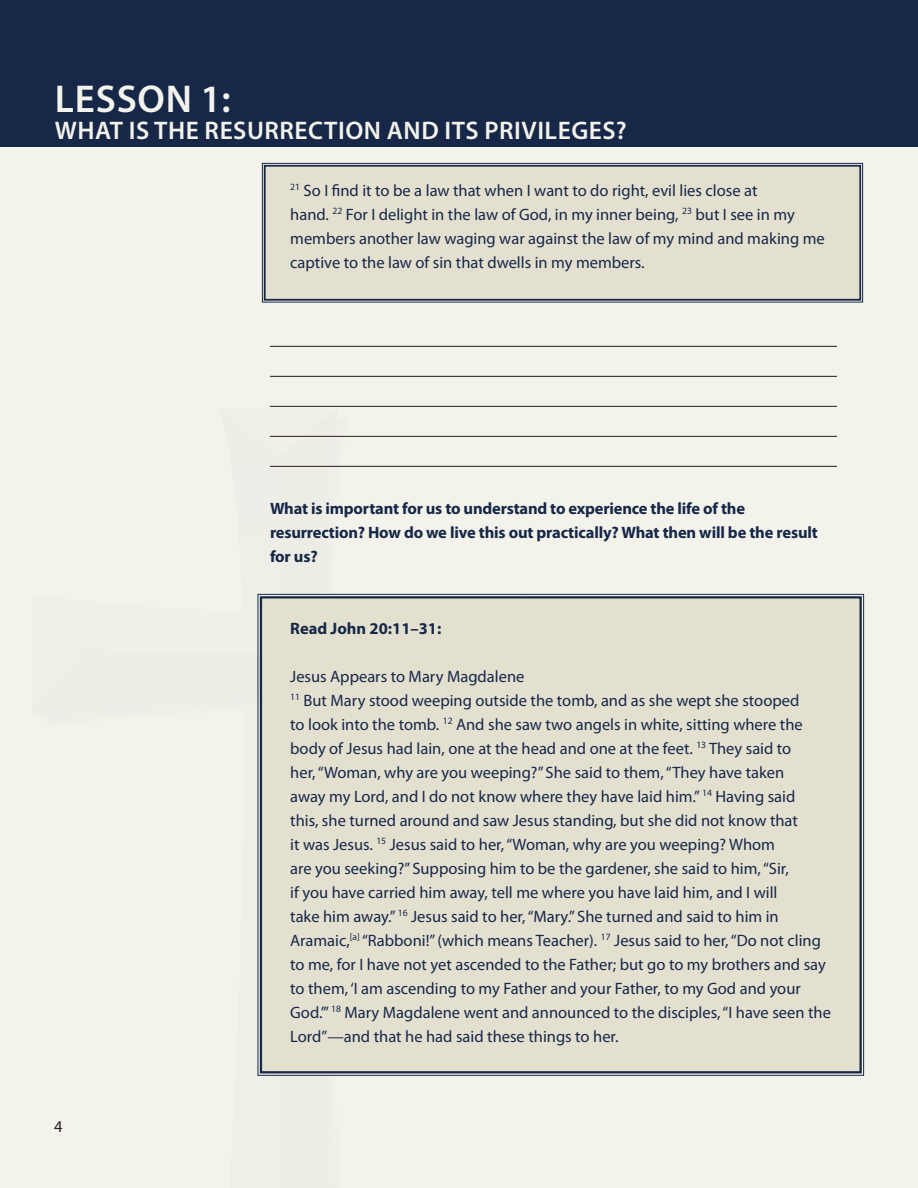
<style>
.page{position:relative;width:918px;height:1188px;background:#f3f2eb}
.page>*{position:absolute;margin:0;border:0;box-sizing:border-box;transform-origin:0 0}
.t1{font:600 38.85px "Myriad Pro";letter-spacing:.02em;color:#f3f2eb}
.t2{font:600 25.5px "Myriad Pro";letter-spacing:.02em;color:#f3f2eb}
.t3{font:16.5px/24px "Myriad Pro";color:#162748}
.t4{font:700 16.5px/24px "Myriad Pro";letter-spacing:-.01em;color:#162748}
.t5{font:16.5px "Myriad Pro";color:#231f20}
</style>
<div class="page">
<div style="left:0;top:0;width:918px;height:147px;background:#162748"></div>
<div style="left:262px;top:163px;width:601px;height:140px;background:#e4e0d0"></div>
<div style="left:264px;top:165px;width:597px;height:136px;border:2px solid #162748"></div>
<div style="left:257px;top:594px;width:607px;height:482px;background:#e4e0d0"></div>
<div style="left:260px;top:596px;width:602px;height:477px;border:2px solid #162748"></div>
<hr style="left:270px;top:346px;width:567px;height:1px;background:#231f20">
<hr style="left:270px;top:376px;width:567px;height:1px;background:#231f20">
<hr style="left:270px;top:406px;width:567px;height:1px;background:#231f20">
<hr style="left:270px;top:436px;width:567px;height:1px;background:#231f20">
<hr style="left:270px;top:466px;width:567px;height:1px;background:#231f20">
<h1 class="t1" style="left:55px;top:75px;width:177px">LESSON 1:</h1>
<h2 class="t2" style="left:55px;top:115px;width:574px">WHAT IS THE RESURRECTION AND ITS PRIVILEGES?</h2>
<p class="t3" style="left:290px;top:178px;width:536px"><sup>21</sup> So I find it to be a law that when I want to do right, evil lies close at<br>hand. <sup>22</sup> For I delight in the law of God, in my inner being, <sup>23</sup> but I see in my members another law waging war against the law of my mind and making me captive to the law of sin that dwells in my members.</p>
<p class="t4" style="left:270px;top:496px;width:549px">What is important for us to understand to experience the life of the resurrection? How do we live this out practically? What then will be the result for us?</p>
<p class="t5" style="left:54px;top:1116px;width:10px">4</p>
<p class="t4" style="left:290px;top:616px;width:153px">Read John 20:11–31:</p>
<p class="t3" style="left:290px;top:664px;width:542px">Jesus Appears to Mary Magdalene<br><sup>11</sup> But Mary stood weeping outside the tomb, and as she wept she stooped<br>to look into the tomb. <sup>12</sup> And she saw two angels in white, sitting where the body of Jesus had lain, one at the head and one at the feet. <sup>13</sup> They said to<br>her, “Woman, why are you weeping?” She said to them, “They have taken<br>away my Lord, and I do not know where they have laid him.” <sup>14</sup> Having said<br>this, she turned around and saw Jesus standing, but she did not know that<br>it was Jesus. <sup>15</sup> Jesus said to her, “Woman, why are you weeping? Whom<br>are you seeking?” Supposing him to be the gardener, she said to him, “Sir,<br>if you have carried him away, tell me where you have laid him, and I will<br>take him away.” <sup>16</sup> Jesus said to her, “Mary.” She turned and said to him in Aramaic,<sup>[a]</sup> “Rabboni!” (which means Teacher). <sup>17</sup> Jesus said to her, “Do not cling to me, for I have not yet ascended to the Father; but go to my brothers and say to them, ‘I am ascending to my Father and your Father, to my God and your God.’” <sup>18</sup> Mary Magdalene went and announced to the disciples, “I have seen the Lord”—and that he had said these things to her.</p>
</div>
